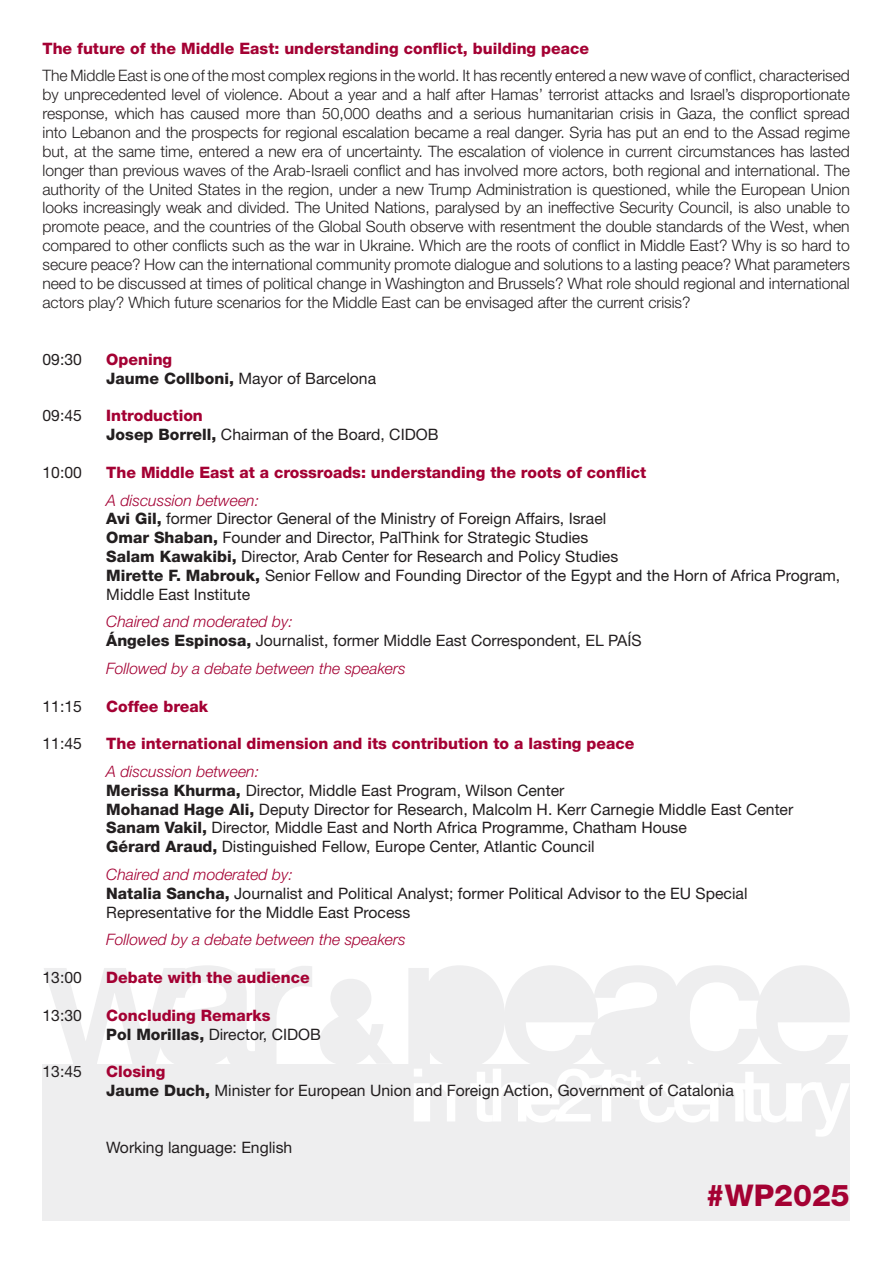
<style>
.page{position:relative;width:893px;height:1263px;background:#fff}
.page>*{position:absolute;margin:0;border:0;box-sizing:border-box;transform-origin:0 0}
.t1{font:800 30px "Helvetica Neue LT Std";color:#a40133}
.t2{font:300 15.75px/18.9px "Helvetica Neue LT Std";letter-spacing:-.005em;color:#231f20;text-align:justify}
.t3{font:15.75px/18.9px "Helvetica Neue LT Std";color:#231f20}
.t4{font:800 15.75px/18.9px "Helvetica Neue LT Std";color:#a40133}
.t5{font:italic 300 15.75px "Helvetica Neue LT Std";color:#a40133}
.s1{font-weight:800;color:#a40133}
.s2{font-weight:800}
.s3{font-weight:300;font-style:italic;color:#a40133}
.s4{color:#231f20}
.s5{font-weight:400;color:#231f20}
</style>
<div class="page">
<div style="left:43px;top:1064px;width:807px;height:156px;background:#eeeeef"></div>
<svg style="left:320px;top:979px;width:72px;height:85px"></svg>
<svg style="left:44px;top:965px;width:268px;height:99px"></svg>
<svg style="left:408px;top:965px;width:442px;height:172px"></svg>
<p class="t4" style="left:43px;top:39px;width:548px">The future of the Middle East: understanding conflict, building peace</p>
<p class="t2" style="left:43px;top:66px;width:809px">The Middle East is one of the most complex regions in the world. It has recently entered a new wave of conflict, characterised by unprecedented level of violence. About a year and a half after Hamas’ terrorist attacks and Israel’s disproportionate response, which has caused more than 50,000 deaths and a serious humanitarian crisis in Gaza, the conflict spread into Lebanon and the prospects for regional escalation became a real danger. Syria has put an end to the Assad regime but, at the same time, entered a new era of uncertainty. The escalation of violence in current circumstances has lasted longer than previous waves of the Arab-Israeli conflict and has involved more actors, both regional and international. The authority of the United States in the region, under a new Trump Administration is questioned, while the European Union looks increasingly weak and divided. The United Nations, paralysed by an ineffective Security Council, is also unable to promote peace, and the countries of the Global South observe with resentment the double standards of the West, when compared to other conflicts such as the war in Ukraine. Which are the roots of conflict in Middle East? Why is so hard to secure peace? How can the international community promote dialogue and solutions to a lasting peace? What parameters need to be discussed at times of political change in Washington and Brussels? What role should regional and international actors play? Which future scenarios for the Middle East can be envisaged after the current crisis?</p>
<p class="t3" style="left:43px;top:349px;width:41px">09:30</p>
<p class="t3" style="left:106px;top:349px;width:271px"><span class="s1">Opening<br></span><span class="s2">Jaume Collboni,</span> Mayor of Barcelona</p>
<p class="t3" style="left:43px;top:406px;width:41px">09:45</p>
<p class="t3" style="left:106px;top:406px;width:334px"><span class="s1">Introduction<br></span><span class="s2">Josep Borrell,</span> Chairman of the Board, CIDOB</p>
<p class="t3" style="left:43px;top:463px;width:41px">10:00</p>
<p class="t4" style="left:106px;top:463px;width:541px">The Middle East at a crossroads: understanding the roots of conflict</p>
<p class="t3" style="left:106px;top:490px;width:735px"><span class="s3">A discussion between:<br></span><span class="s2">Avi Gil,</span> former Director General of the Ministry of Foreign Affairs, Israel<br><span class="s2">Omar Shaban,</span> Founder and Director, PalThink for Strategic Studies<br><span class="s2">Salam Kawakibi,</span> Director, Arab Center for Research and Policy Studies<br><span class="s2">Mirette F. Mabrouk,</span> Senior Fellow and Founding Director of the Egypt and the Horn of Africa Program, Middle East Institute</p>
<p class="t3" style="left:106px;top:612px;width:537px"><span class="s3">Chaired and moderated by:<br></span><span class="s2">Ángeles Espinosa,</span> Journalist, former Middle East Correspondent, EL PAÍS</p>
<p class="t5" style="left:106px;top:659px;width:301px">Followed by a debate between the speakers</p>
<p class="t3" style="left:43px;top:696px;width:41px">11:15</p>
<p class="t4" style="left:106px;top:696px;width:103px">Coffee break</p>
<p class="t3" style="left:43px;top:734px;width:41px">11:45</p>
<p class="t4" style="left:106px;top:734px;width:530px">The international dimension and its contribution to a lasting peace</p>
<p class="t3" style="left:106px;top:761px;width:688px"><span class="s3">A discussion between:<br></span><span class="s2">Merissa Khurma,</span> Director, Middle East Program, Wilson Center<br><span class="s2">Mohanad Hage Ali,</span> Deputy Director for Research, Malcolm H. Kerr Carnegie Middle East Center <span class="s2">Sanam Vakil,</span> Director, Middle East and North Africa Programme, Chatham House<br><span class="s2">Gérard Araud,</span> Distinguished Fellow, Europe Center, Atlantic Council</p>
<p class="t3" style="left:106px;top:864px;width:643px"><span class="s3">Chaired and moderated by:<br></span><span class="s2">Natalia Sancha,</span> Journalist and Political Analyst; former Political Advisor to the EU Special<br>Representative for the Middle East Process</p>
<p class="t5" style="left:106px;top:930px;width:301px">Followed by a debate between the speakers</p>
<p class="t3" style="left:43px;top:967px;width:41px">13:00</p>
<p class="t4" style="left:106px;top:968px;width:205px">Debate with the audience</p>
<p class="t3" style="left:43px;top:1005px;width:41px">13:30</p>
<p class="t4" style="left:106px;top:1005px;width:216px">Concluding Remarks<br><span class="s4">Pol Morillas,</span> <span class="s5">Director, CIDOB</span></p>
<p class="t3" style="left:43px;top:1062px;width:41px">13:45</p>
<p class="t3" style="left:106px;top:1062px;width:629px"><span class="s1">Closing<br></span><span class="s2">Jaume Duch,</span> Minister for European Union and Foreign Action, Government of Catalonia</p>
<p class="t3" style="left:106px;top:1138px;width:188px">Working language: English</p>
<h1 class="t1" style="left:706px;top:1177px;width:145px">#WP2025</h1>
</div>
